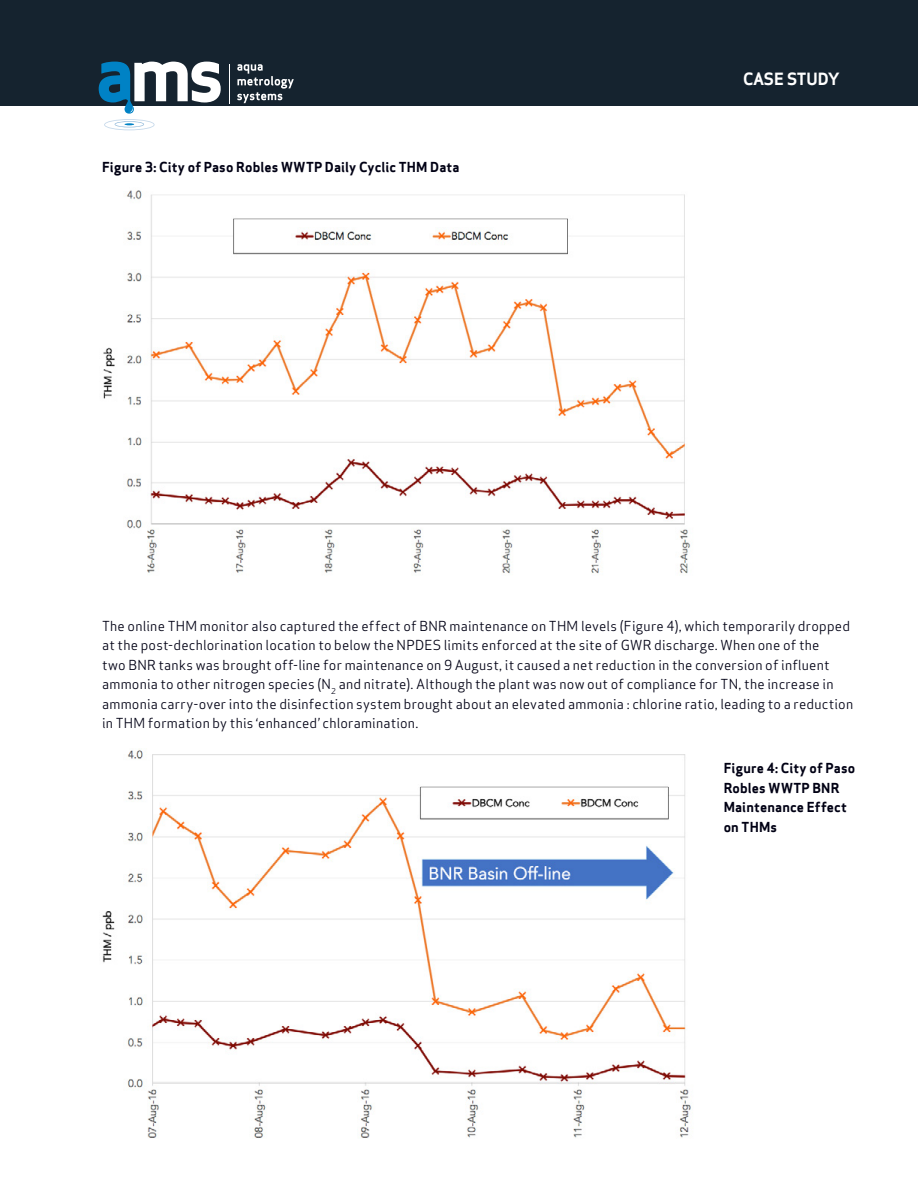
<style>
.page{position:relative;width:918px;height:1188px;background:#fff}
.page>*{position:absolute;margin:0;border:0;box-sizing:border-box;transform-origin:0 0}
.t1{font:700 16.5px "Apex Sans";letter-spacing:-.02em;color:#fff}
.t2{font:13.5px/19.5px "Apex Sans";letter-spacing:.015em;color:#000014}
.t3{font:700 13.5px/19.5px "Apex Sans";letter-spacing:.015em;color:#000014}
</style>
<div class="page">
<img style="left:102px;top:749px;width:589px;height:389px">
<img style="left:103px;top:190px;width:588px;height:385px">
<div style="left:0;top:0;width:918px;height:106px;background:#15232f"></div>
<hr style="left:230px;top:65px;width:1px;height:39px;background:#fff">
<svg style="left:237px;top:64px;width:57px;height:39px"></svg>
<svg style="left:99px;top:62px;width:122px;height:68px"></svg>
<p class="t3" style="left:102px;top:157px;width:359px">Figure 3: City of Paso Robles WWTP Daily Cyclic THM Data</p>
<p class="t1" style="left:743px;top:69px;width:98px">CASE STUDY</p>
<p class="t2" style="left:102px;top:615px;width:753px">The online THM monitor also captured the effect of BNR maintenance on THM levels (Figure 4), which temporarily dropped at the post-dechlorination location to below the NPDES limits enforced at the site of GWR discharge. When one of the<br>two BNR tanks was brought off-line for maintenance on 9 August, it caused a net reduction in the conversion of influent ammonia to other nitrogen species (N<sub>2</sub> and nitrate). Although the plant was now out of compliance for TN, the increase in ammonia carry-over into the disinfection system brought about an elevated ammonia : chlorine ratio, leading to a reduction in THM formation by this ‘enhanced’ chloramination.</p>
<p class="t3" style="left:724px;top:758px;width:133px">Figure 4: City of Paso<br>Robles WWTP BNR<br>Maintenance Effect on THMs</p>
</div>
